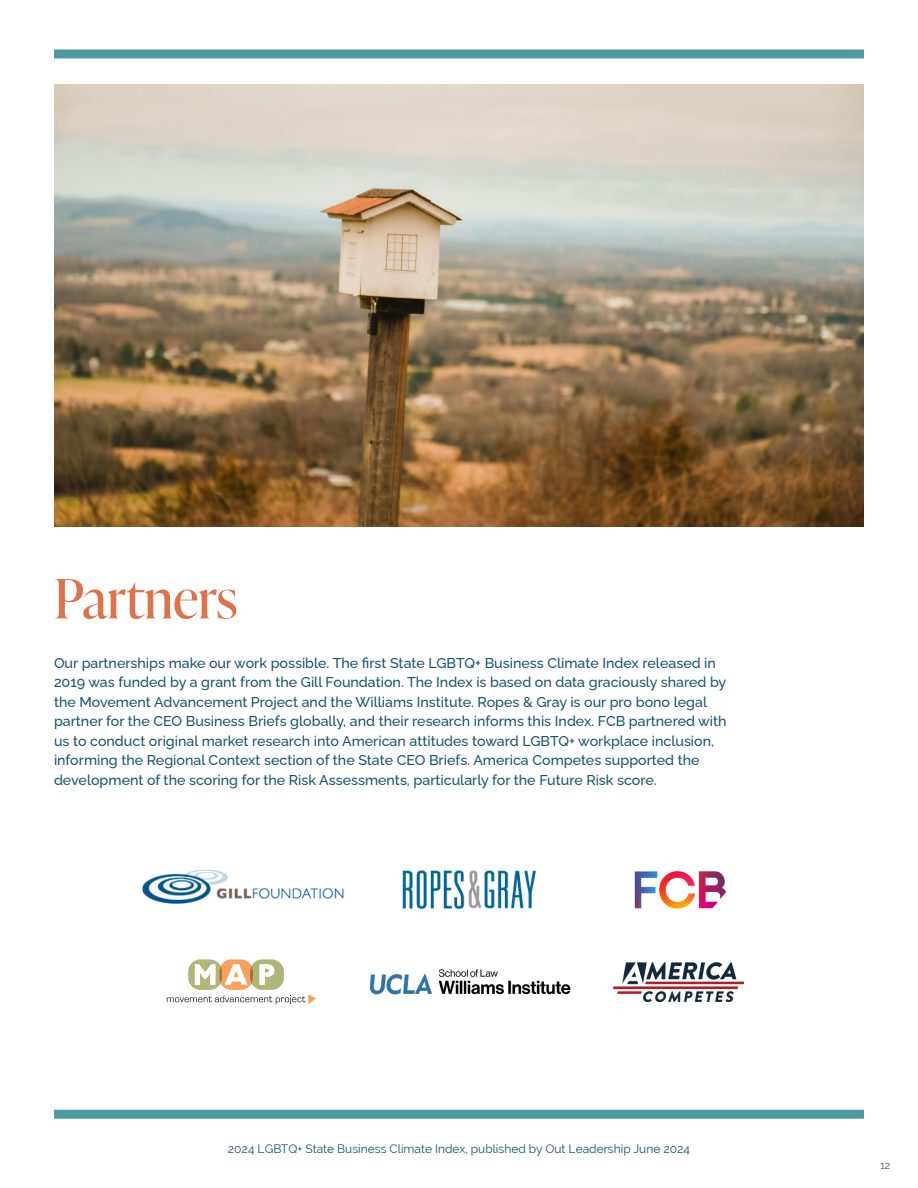
<style>
.page{position:relative;width:918px;height:1188px;background:#fff}
.page>*{position:absolute;margin:0;border:0;box-sizing:border-box;transform-origin:0 0}
.t1{font:54px "Ivy Presto Display";color:#de734a}
.t2{font:500 14.25px/19.5px "Raleway";color:#14546d}
.t3{font:12px "Raleway";color:#14546d}
.t4{font:300 10.5px "Raleway";color:#231f20}
</style>
<div class="page">
<div style="left:54px;top:50px;width:810px;height:8px;background:#4f99a1"></div>
<img style="left:54px;top:84px;width:810px;height:442px">
<div style="left:54px;top:1110px;width:810px;height:9px;background:#4f99a1"></div>
<img style="left:142px;top:869px;width:202px;height:35px">
<svg style="left:167px;top:959px;width:149px;height:45px"></svg>
<img style="left:369px;top:969px;width:202px;height:26px">
<img style="left:614px;top:962px;width:130px;height:40px">
<img style="left:634px;top:871px;width:92px;height:38px">
<img style="left:403px;top:871px;width:133px;height:37px">
<p class="t1" style="left:54px;top:560px;width:185px">Partners</p>
<p class="t2" style="left:54px;top:652px;width:674px">Our partnerships make our work possible. The first State LGBTQ+ Business Climate Index released in 2019 was funded by a grant from the Gill Foundation. The Index is based on data graciously shared by the Movement Advancement Project and the Williams Institute. Ropes &amp; Gray is our pro bono legal partner for the CEO Business Briefs globally, and their research informs this Index. FCB partnered with us to conduct original market research into American attitudes toward LGBTQ+ workplace inclusion, informing the Regional Context section of the State CEO Briefs. America Competes supported the development of the scoring for the Risk Assessments, particularly for the Future Risk score.</p>
<p class="t3" style="left:228px;top:1141px;width:464px">2024 LGBTQ+ State Business Climate Index, published by Out Leadership June 2024</p>
<p class="t4" style="left:880px;top:1157px;width:11px">12</p>
</div>
